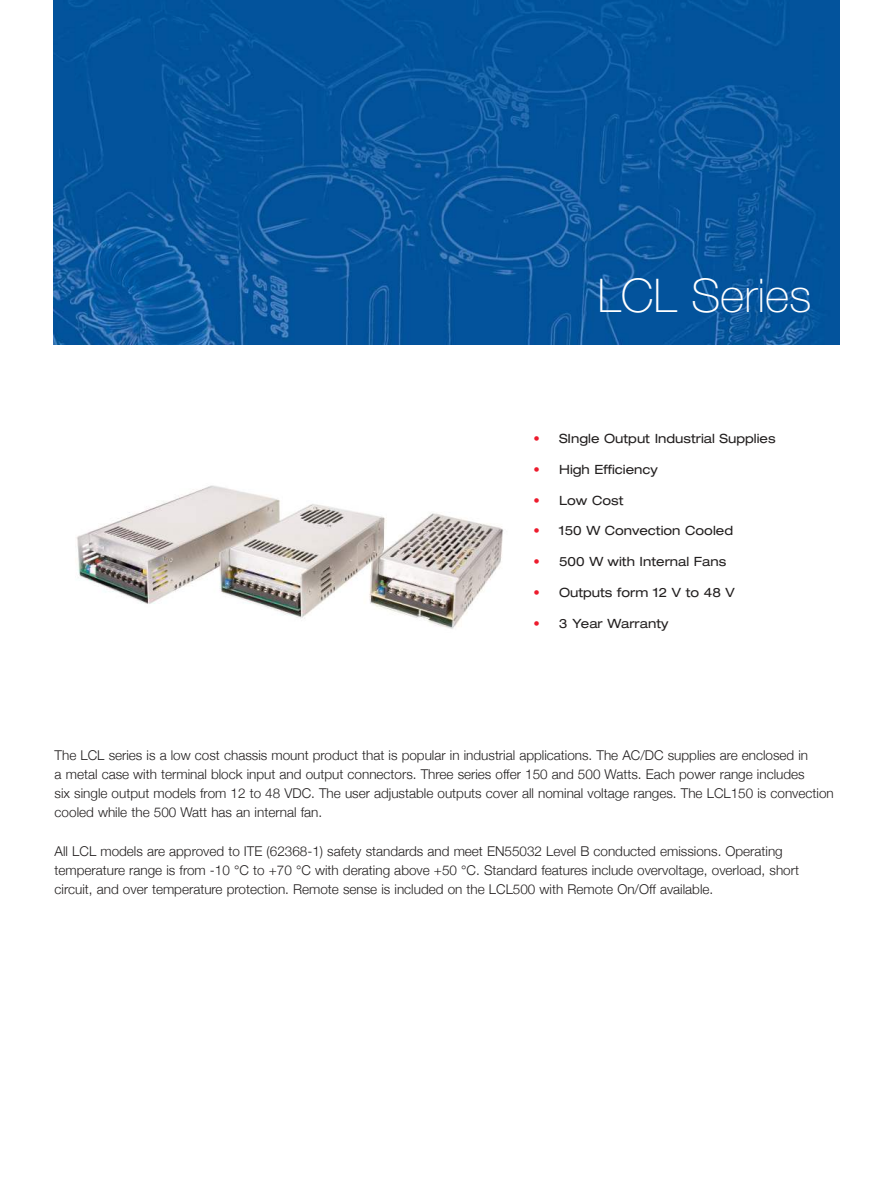
<style>
.page{position:relative;width:893px;height:1187px;background:#fff}
.page>*{position:absolute;margin:0;border:0;box-sizing:border-box;transform-origin:0 0}
.t1{font:100 22.65px "Helvetica Neue LT";color:#fff}
.t2{font:300 13.5px/19px "Helvetica Neue";color:#221f1f}
.t3{font:expanded 12.75px "Helvetica Neue LT";color:#221f1f}
.s1{color:#ed1b2d}
</style>
<div class="page">
<img style="left:53px;top:0;width:787px;height:344px">
<img style="left:76px;top:485px;width:428px;height:144px">
<h1 class="t1" style="left:598px;top:290px;width:216px">LCL Series</h1>
<p class="t3" style="left:534px;top:433px;width:243px"><span class="s1">•</span> SIngle Output Industrial Supplies</p>
<p class="t3" style="left:534px;top:464px;width:126px"><span class="s1">•</span> High Efficiency</p>
<p class="t3" style="left:534px;top:494px;width:91px"><span class="s1">•</span> Low Cost</p>
<p class="t3" style="left:534px;top:525px;width:201px"><span class="s1">•</span> 150 W Convection Cooled</p>
<p class="t3" style="left:534px;top:556px;width:194px"><span class="s1">•</span> 500 W with Internal Fans</p>
<p class="t3" style="left:534px;top:587px;width:203px"><span class="s1">•</span> Outputs form 12 V to 48 V</p>
<p class="t3" style="left:534px;top:617px;width:136px"><span class="s1">•</span> 3 Year Warranty</p>
<p class="t2" style="left:55px;top:744px;width:781px">The LCL series is a low cost chassis mount product that is popular in industrial applications. The AC/DC supplies are enclosed in<br>a metal case with terminal block input and output connectors. Three series offer 150 and 500 Watts. Each power range includes<br>six single output models from 12 to 48 VDC. The user adjustable outputs cover all nominal voltage ranges. The LCL150 is convection cooled while the 500 Watt has an internal fan.</p>
<p class="t2" style="left:55px;top:840px;width:746px">All LCL models are approved to ITE (62368-1) safety standards and meet EN55032 Level B conducted emissions. Operating temperature range is from -10 °C to +70 °C with derating above +50 °C. Standard features include overvoltage, overload, short circuit, and over temperature protection. Remote sense is included on the LCL500 with Remote On/Off available.</p>
</div>
